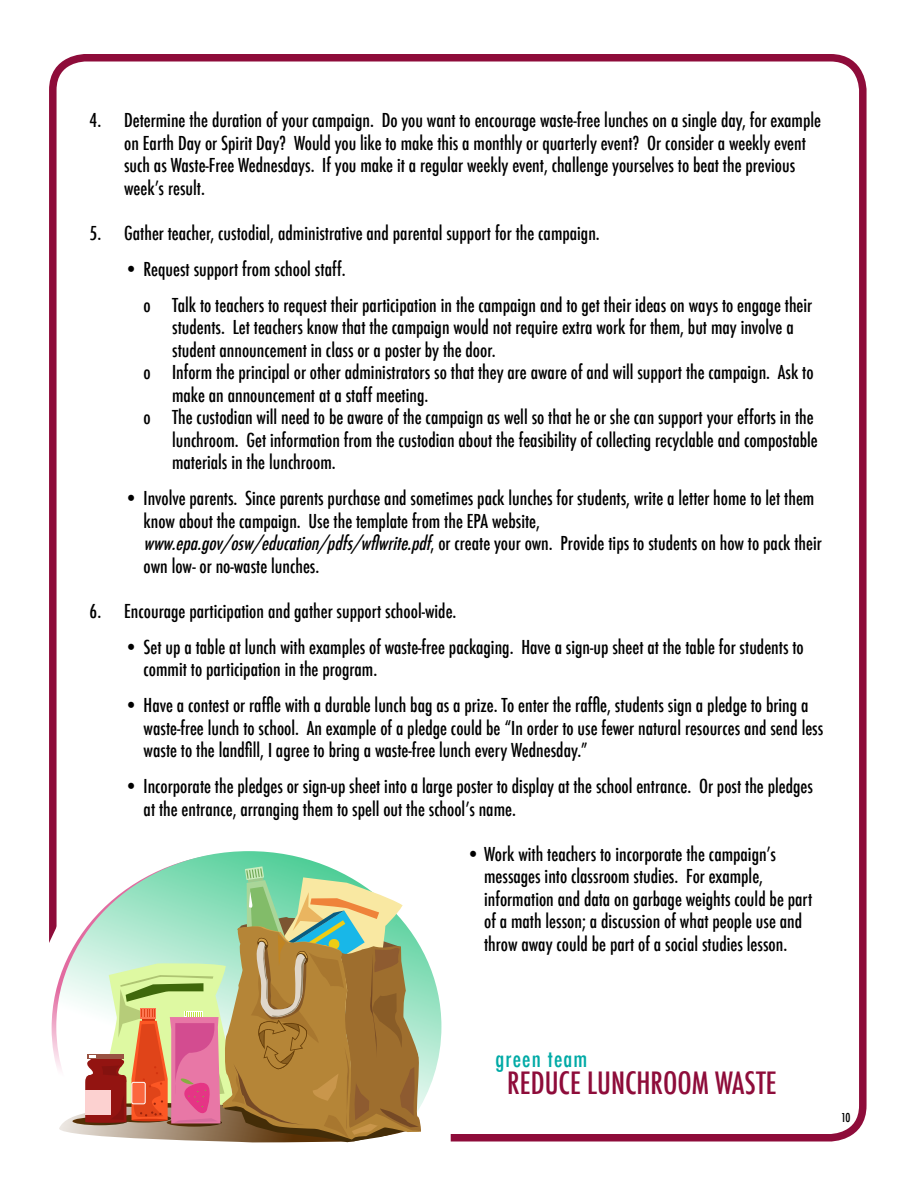
<style>
.page{position:relative;width:918px;height:1188px;background:#fff}
.page>*{position:absolute;margin:0;border:0;box-sizing:border-box;transform-origin:0 0}
.t1{font:500 condensed 30px "Futura";color:#8e0c3a}
.t2{font:500 condensed 22.65px "Futura";letter-spacing:.05em;color:#00aaa6}
.t3{font:500 condensed 18.75px/22.5px "Futura";color:#000}
.t4{font:500 condensed 12px "Futura";color:#000}
.s1{font-style:italic}
</style>
<div class="page">
<div style="left:49px;top:54px;width:818px;height:1088px;border:8px solid #8e0c3a;border-radius:32px"></div>
<svg style="left:49px;top:843px;width:402px;height:299px"></svg>
<svg style="left:56px;top:851px;width:385px;height:271px"></svg>
<svg style="left:59px;top:866px;width:362px;height:277px"></svg>
<p class="t3" style="left:124px;top:109px;width:698px;text-indent:-34px">4. Determine the duration of your campaign. Do you want to encourage waste-free lunches on a single day, for example on Earth Day or Spirit Day? Would you like to make this a monthly or quarterly event? Or consider a weekly event such as Waste-Free Wednesdays. If you make it a regular weekly event, challenge yourselves to beat the previous week’s result.</p>
<p class="t3" style="left:90px;top:222px;width:512px">5. Gather teacher, custodial, administrative and parental support for the campaign.</p>
<p class="t3" style="left:144px;top:251px;width:670px;line-height:36px;text-indent:-20px">• Request support from school staff.<br>o Talk to teachers to request their participation in the campaign and to get their ideas on ways to engage their</p>
<p class="t3" style="left:172px;top:316px;width:623px">students. Let teachers know that the campaign would not require extra work for them, but may involve a</p>
<p class="t3" style="left:172px;top:339px;width:325px">student announcement in class or a poster by the door.</p>
<p class="t3" style="left:144px;top:361px;width:671px">o Inform the principal or other administrators so that they are aware of and will support the campaign. Ask to</p>
<p class="t3" style="left:172px;top:384px;width:258px">make an announcement at a staff meeting.</p>
<p class="t3" style="left:144px;top:406px;width:672px">o The custodian will need to be aware of the campaign as well so that he or she can support your efforts in the</p>
<p class="t3" style="left:172px;top:429px;width:647px">lunchroom. Get information from the custodian about the feasibility of collecting recyclable and compostable</p>
<p class="t3" style="left:172px;top:451px;width:165px">materials in the lunchroom.</p>
<p class="t3" style="left:144px;top:487px;width:680px;text-indent:-19px">• Involve parents. Since parents purchase and sometimes pack lunches for students, write a letter home to let them know about the campaign. Use the template from the EPA website, <span class="s1">www.epa.gov/osw/education/pdfs/wflwrite.pdf</span>, or create your own. Provide tips to students on how to pack their own low- or no-waste lunches.</p>
<p class="t3" style="left:90px;top:600px;width:368px">6. Encourage participation and gather support school-wide.</p>
<p class="t3" style="left:144px;top:636px;width:662px;text-indent:-20px">• Set up a table at lunch with examples of waste-free packaging. Have a sign-up sheet at the table for students to commit to participation in the program.</p>
<p class="t3" style="left:144px;top:694px;width:681px;text-indent:-20px">• Have a contest or raffle with a durable lunch bag as a prize. To enter the raffle, students sign a pledge to bring a waste-free lunch to school. An example of a pledge could be “In order to use fewer natural resources and send less waste to the landfill, I agree to bring a waste-free lunch every Wednesday.”</p>
<p class="t3" style="left:144px;top:775px;width:671px;text-indent:-20px">• Incorporate the pledges or sign-up sheet into a large poster to display at the school entrance. Or post the pledges at the entrance, arranging them to spell out the school’s name.</p>
<p class="t3" style="left:484px;top:843px;width:330px;text-indent:-18px">• Work with teachers to incorporate the campaign’s messages into classroom studies. For example, information and data on garbage weights could be part of a math lesson; a discussion of what people use and throw away could be part of a social studies lesson.</p>
<p class="t2" style="left:495px;top:1044px;width:94px">green team</p>
<h1 class="t1" style="left:507px;top:1064px;width:271px">REDUCE LUNCHROOM WASTE</h1>
<p class="t4" style="left:841px;top:1110px;width:11px">10</p>
</div>
